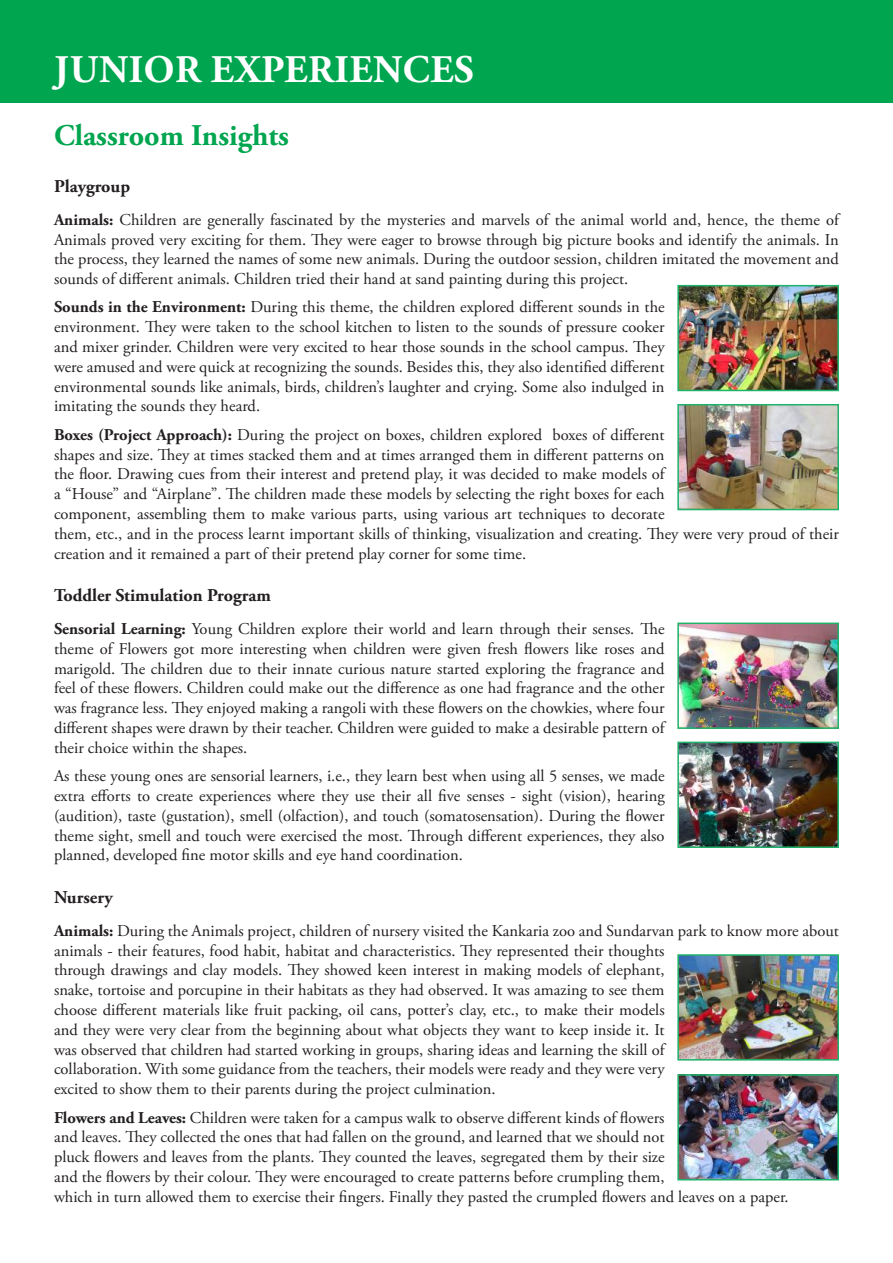
<style>
.page{position:relative;width:893px;height:1263px;background:#fff}
.page>*{position:absolute;margin:0;border:0;box-sizing:border-box;transform-origin:0 0}
.t1{font:700 39px "Adobe Garamond Pro";letter-spacing:.015em;color:#fff}
.t2{font:700 30px "Adobe Garamond Pro";color:#00a54f}
.t3{font:700 18px "Adobe Garamond Pro";color:#231f20}
.t4{font:16.5px/19.8px "Adobe Garamond Pro";color:#231f20;text-align:justify}
.s1{font-weight:700}
</style>
<div class="page">
<div style="left:0;top:0;width:893px;height:102px;background:#00a54f"></div>
<img style="left:680px;top:407px;width:156px;height:100px">
<div style="left:677px;top:404px;width:162px;height:106px;border:2px solid #1eb26a"></div>
<img style="left:680px;top:1077px;width:156px;height:100px">
<div style="left:677px;top:1074px;width:162px;height:106px;border:2px solid #1eb26a"></div>
<img style="left:680px;top:625px;width:156px;height:101px">
<div style="left:677px;top:622px;width:162px;height:107px;border:2px solid #1eb26a"></div>
<img style="left:680px;top:288px;width:156px;height:100px">
<div style="left:677px;top:285px;width:162px;height:106px;border:2px solid #1eb26a"></div>
<img style="left:680px;top:957px;width:156px;height:100px">
<div style="left:677px;top:954px;width:162px;height:106px;border:2px solid #1eb26a"></div>
<img style="left:680px;top:745px;width:156px;height:100px">
<div style="left:677px;top:742px;width:162px;height:106px;border:2px solid #1eb26a"></div>
<h1 class="t1" style="left:54px;top:47px;width:421px">JUNIOR EXPERIENCES</h1>
<h2 class="t2" style="left:54px;top:118px;width:236px">Classroom Insights</h2>
<p class="t3" style="left:54px;top:176px;width:78px">Playgroup</p>
<p class="t4" style="left:54px;top:210px;width:786px"><span class="s1">Animals:</span> Children are generally fascinated by the mysteries and marvels of the animal world and, hence, the theme of Animals proved very exciting for them. They were eager to browse through big picture books and identify the animals. In the process, they learned the names of some new animals. During the outdoor session, children imitated the movement and sounds of different animals. Children tried their hand at sand painting during this project.</p>
<p class="t4" style="left:54px;top:298px;width:612px"><span class="s1">Sounds in the Environment:</span> During this theme, the children explored different sounds in the environment. They were taken to the school kitchen to listen to the sounds of pressure cooker and mixer grinder. Children were very excited to hear those sounds in the school campus. They were amused and were quick at recognizing the sounds. Besides this, they also identified different environmental sounds like animals, birds, children’s laughter and crying. Some also indulged in imitating the sounds they heard.</p>
<p class="t4" style="left:54px;top:425px;width:786px;text-align:left"><span class="s1">Boxes (Project Approach):</span> During the project on boxes, children explored boxes of different<br>shapes and size. They at times stacked them and at times arranged them in different patterns on<br>the floor. Drawing cues from their interest and pretend play, it was decided to make models of<br>a “House” and “Airplane”. The children made these models by selecting the right boxes for each<br>component, assembling them to make various parts, using various art techniques to decorate<br>them, etc., and in the process learnt important skills of thinking, visualization and creating. They were very proud of their creation and it remained a part of their pretend play corner for some time.</p>
<p class="t3" style="left:54px;top:585px;width:218px">Toddler Stimulation Program</p>
<p class="t4" style="left:54px;top:619px;width:612px"><span class="s1">Sensorial Learning:</span> Young Children explore their world and learn through their senses. The theme of Flowers got more interesting when children were given fresh flowers like roses and marigold. The children due to their innate curious nature started exploring the fragrance and feel of these flowers. Children could make out the difference as one had fragrance and the other was fragrance less. They enjoyed making a rangoli with these flowers on the chowkies, where four different shapes were drawn by their teacher. Children were guided to make a desirable pattern of their choice within the shapes.</p>
<p class="t4" style="left:54px;top:767px;width:612px">As these young ones are sensorial learners, i.e., they learn best when using all 5 senses, we made extra efforts to create experiences where they use their all five senses - sight (vision), hearing (audition), taste (gustation), smell (olfaction), and touch (somatosensation). During the flower theme sight, smell and touch were exercised the most. Through different experiences, they also planned, developed fine motor skills and eye hand coordination.</p>
<p class="t3" style="left:54px;top:887px;width:60px">Nursery</p>
<p class="t4" style="left:54px;top:921px;width:786px;text-align:left"><span class="s1">Animals:</span> During the Animals project, children of nursery visited the Kankaria zoo and Sundarvan park to know more about animals - their features, food habit, habitat and characteristics. They represented their thoughts<br>through drawings and clay models. They showed keen interest in making models of elephant,<br>snake, tortoise and porcupine in their habitats as they had observed. It was amazing to see them<br>choose different materials like fruit packing, oil cans, potter’s clay, etc., to make their models<br>and they were very clear from the beginning about what objects they want to keep inside it. It<br>was observed that children had started working in groups, sharing ideas and learning the skill of<br>collaboration. With some guidance from the teachers, their models were ready and they were very<br>excited to show them to their parents during the project culmination.</p>
<p class="t4" style="left:54px;top:1108px;width:736px;text-align:left"><span class="s1">Flowers and Leaves:</span> Children were taken for a campus walk to observe different kinds of flowers<br>and leaves. They collected the ones that had fallen on the ground, and learned that we should not<br>pluck flowers and leaves from the plants. They counted the leaves, segregated them by their size<br>and the flowers by their colour. They were encouraged to create patterns before crumpling them,<br>which in turn allowed them to exercise their fingers. Finally they pasted the crumpled flowers and leaves on a paper.</p>
</div>
